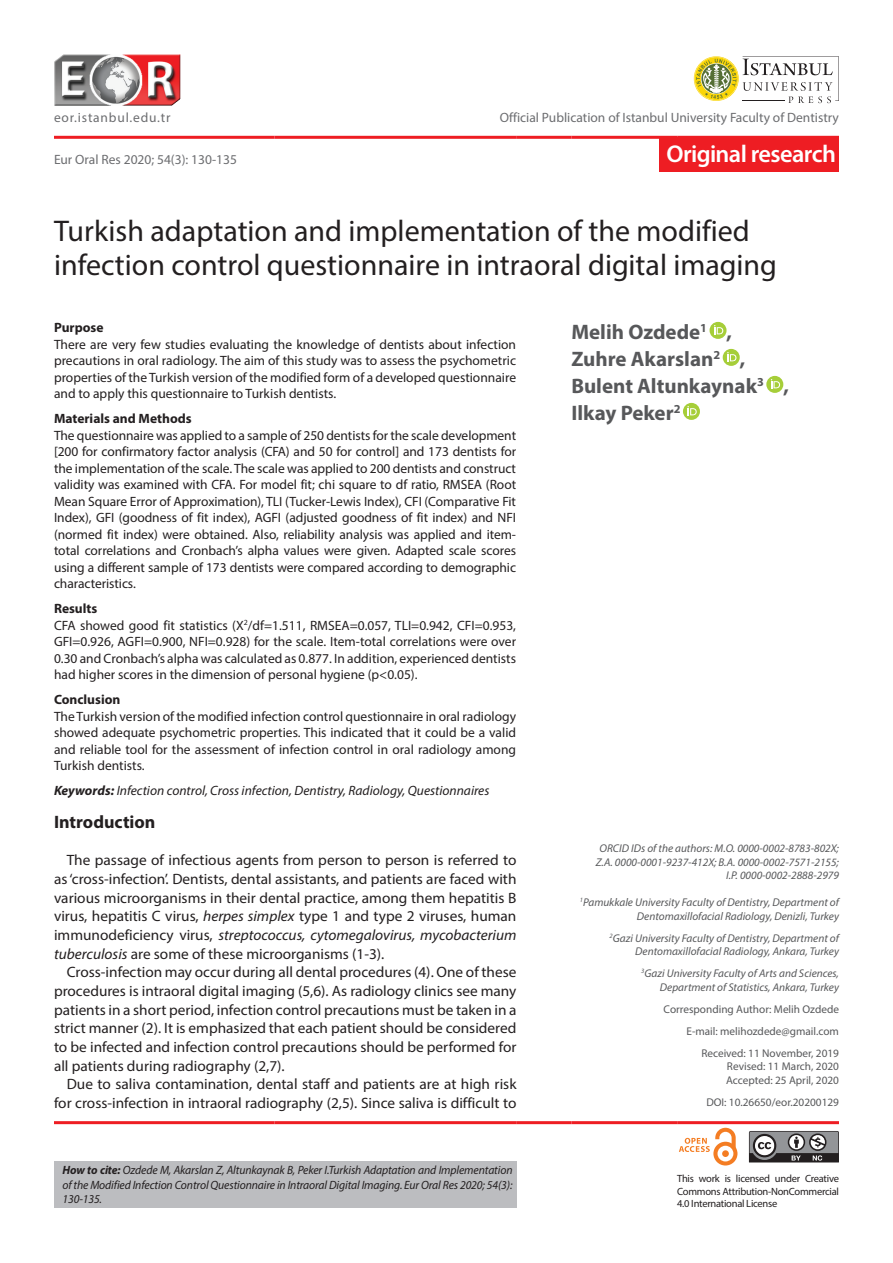
<style>
.page{position:relative;width:893px;height:1263px;background:#fff}
.page>*{position:absolute;margin:0;border:0;box-sizing:border-box;transform-origin:0 0}
.t1{font:30px/34.5px "Myriad Pro";color:#231f20}
.t2{font:600 24.3px "Myriad Pro";letter-spacing:-.025em;color:#fff}
.t3{font:700 21px/27px "Myriad Pro";color:#57585a}
.t4{font:700 18px "Myriad Pro";color:#231f20}
.t5{font:15px/18.6px "Myriad Pro";color:#231f20;text-align:justify}
.t6{font:13.5px/16.5px "Myriad Pro";color:#231f20;text-align:justify}
.t7{font:13.5px "Myriad Pro";color:#6c6d70}
.t8{font:italic 13.5px "Myriad Pro";color:#231f20}
.t9{font:700 13.5px "Myriad Pro";color:#231f20}
.t10{font:13.5px "Myriad Pro";letter-spacing:.06em;color:#6c6d70}
.t11{font:italic 12px/14.4px "Myriad Pro";letter-spacing:-.01em;color:#231f20;text-align:justify}
.t12{font:italic 11.25px/13.5px "Myriad Pro";color:#57585a;text-align:right}
.t13{font:11.25px/22px "Myriad Pro";color:#57585a;text-align:right}
.t14{font:10.5px/12.6px "Myriad Pro";letter-spacing:-.025em;color:#231f20;text-align:justify}
.s1{font-weight:700}
.s2{font-style:italic}
</style>
<div class="page">
<div style="left:659px;top:137px;width:180px;height:34px;background:#ee1d23"></div>
<div style="left:54px;top:1161px;width:463px;height:46px;background:#bcbdc0"></div>
<hr style="left:54px;top:136px;width:220px;height:3px;background:#ee1d23">
<hr style="left:274px;top:136px;width:243px;height:3px;background:#ee1d23">
<hr style="left:517px;top:136px;width:54px;height:3px;background:#ee1d23">
<hr style="left:571px;top:136px;width:88px;height:3px;background:#ee1d23">
<hr style="left:659px;top:136px;width:18px;height:3px;background:#ee1d23">
<hr style="left:677px;top:136px;width:162px;height:3px;background:#ee1d23">
<hr style="left:571px;top:1121px;width:88px;height:3px;background:#ee1d23">
<hr style="left:659px;top:1121px;width:18px;height:3px;background:#ee1d23">
<hr style="left:677px;top:1121px;width:162px;height:3px;background:#ee1d23">
<hr style="left:54px;top:1121px;width:220px;height:3px;background:#ee1d23">
<hr style="left:274px;top:1121px;width:243px;height:3px;background:#ee1d23">
<hr style="left:517px;top:1121px;width:54px;height:3px;background:#ee1d23">
<img style="left:54px;top:54px;width:127px;height:51px">
<svg style="left:694px;top:56px;width:145px;height:47px"></svg>
<svg style="left:709px;top:322px;width:17px;height:17px"></svg>
<svg style="left:714px;top:325px;width:9px;height:9px"></svg>
<svg style="left:723px;top:349px;width:17px;height:17px"></svg>
<svg style="left:727px;top:352px;width:9px;height:9px"></svg>
<svg style="left:766px;top:376px;width:17px;height:17px"></svg>
<svg style="left:771px;top:379px;width:9px;height:9px"></svg>
<div style="left:683px;top:403px;width:17px;height:17px;background:#a6ce39;border-radius:50%"></div>
<svg style="left:687px;top:406px;width:10px;height:9px"></svg>
<svg style="left:749px;top:1131px;width:90px;height:31px;background:#787779"></svg>
<svg style="left:679px;top:1128px;width:58px;height:37px"></svg>
<p class="t10" style="left:54px;top:110px;width:118px">eor.istanbul.edu.tr</p>
<p class="t7" style="left:500px;top:110px;width:341px">Official Publication of Istanbul University Faculty of Dentistry</p>
<p class="t7" style="left:54px;top:152px;width:184px">Eur Oral Res 2020; 54(3): 130-135</p>
<h2 class="t2" style="left:666px;top:138px;width:171px">Original research</h2>
<h1 class="t1" style="left:54px;top:213px;width:724px">Turkish adaptation and implementation of the modified infection control questionnaire in intraoral digital imaging</h1>
<p class="t9" style="left:54px;top:319px;width:51px">Purpose</p>
<p class="t6" style="left:54px;top:335px;width:464px">There are very few studies evaluating the knowledge of dentists about infection precautions in oral radiology. The aim of this study was to assess the psychometric properties of the Turkish version of the modified form of a developed questionnaire and to apply this questionnaire to Turkish dentists.</p>
<p class="t9" style="left:54px;top:410px;width:139px">Materials and Methods</p>
<p class="t6" style="left:54px;top:426px;width:464px">The questionnaire was applied to a sample of 250 dentists for the scale development [200 for confirmatory factor analysis (CFA) and 50 for control] and 173 dentists for the implementation of the scale. The scale was applied to 200 dentists and construct validity was examined with CFA. For model fit; chi square to df ratio, RMSEA (Root Mean Square Error of Approximation), TLI (Tucker-Lewis Index), CFI (Comparative Fit Index), GFI (goodness of fit index), AGFI (adjusted goodness of fit index) and NFI (normed fit index) were obtained. Also, reliability analysis was applied and item&shy;total correlations and Cronbach’s alpha values were given. Adapted scale scores using a different sample of 173 dentists were compared according to demographic characteristics.</p>
<p class="t6" style="left:54px;top:600px;width:464px;text-align:left"><span class="s1">Results<br></span>CFA showed good fit statistics (X<sup>2</sup>/df=1.511, RMSEA=0.057, TLI=0.942, CFI=0.953, GFI=0.926, AGFI=0.900, NFI=0.928) for the scale. Item-total correlations were over 0.30 and Cronbach’s alpha was calculated as 0.877. In addition, experienced dentists had higher scores in the dimension of personal hygiene (p&lt;0.05).</p>
<p class="t9" style="left:54px;top:691px;width:68px">Conclusion</p>
<p class="t6" style="left:54px;top:707px;width:464px">The Turkish version of the modified infection control questionnaire in oral radiology showed adequate psychometric properties. This indicated that it could be a valid and reliable tool for the assessment of infection control in oral radiology among Turkish dentists.</p>
<p class="t8" style="left:54px;top:782px;width:437px"><span class="s1">Keywords:</span> Infection control, Cross infection, Dentistry, Radiology, Questionnaires</p>
<h3 class="t4" style="left:54px;top:810px;width:103px">Introduction</h3>
<p class="t5" style="left:54px;top:851px;width:464px;text-indent:13px">The passage of infectious agents from person to person is referred to as ‘cross-infection’. Dentists, dental assistants, and patients are faced with various microorganisms in their dental practice, among them hepatitis B virus, hepatitis C virus, <span class="s2">herpes simplex</span> type 1 and type 2 viruses, human immunodeficiency virus, <span class="s2">streptococcus, cytomegalovirus, mycobacterium tuberculosis</span> are some of these microorganisms (1-3).</p>
<p class="t5" style="left:54px;top:963px;width:464px;text-indent:13px">Cross-infection may occur during all dental procedures (4). One of these procedures is intraoral digital imaging (5,6). As radiology clinics see many patients in a short period, infection control precautions must be taken in a strict manner (2). It is emphasized that each patient should be considered to be infected and infection control precautions should be performed for all patients during radiography (2,7).</p>
<p class="t5" style="left:54px;top:1075px;width:464px;text-align:right">Due to saliva contamination, dental staff and patients are at high risk for cross-infection in intraoral radiography (2,5). Since saliva is difficult to</p>
<h3 class="t3" style="left:571px;top:318px;width:219px">Melih Ozdede<sup>1</sup> ,<br>Zuhre Akarslan<sup>2</sup> ,<br>Bulent Altunkaynak<sup>3</sup> ,<br>Ilkay Peker<sup>2</sup></h3>
<p class="t12" style="left:596px;top:841px;width:245px">ORCID IDs of the authors: M.O. 0000-0002-8783-802X;<br>Z.A. 0000-0001-9237-412X; B.A. 0000-0002-7571-2155;<br>I.P. 0000-0002-2888-2979</p>
<p class="t12" style="left:580px;top:895px;width:261px"><sup>1</sup>Pamukkale University Faculty of Dentistry, Department of<br>Dentomaxillofacial Radiology, Denizli, Turkey</p>
<p class="t12" style="left:610px;top:931px;width:231px"><sup>2</sup>Gazi University Faculty of Dentistry, Department of<br>Dentomaxillofacial Radiology, Ankara, Turkey</p>
<p class="t12" style="left:641px;top:966px;width:199px"><sup>3</sup>Gazi University Faculty of Arts and Sciences,<br>Department of Statistics, Ankara, Turkey</p>
<p class="t13" style="left:664px;top:998px;width:177px">Corresponding Author: Melih Ozdede<br>E-mail: melihozdede@gmail.com<br>Received: 11 November, 2019</p>
<p class="t13" style="left:726px;top:1059px;width:114px;line-height:13.5px;text-align:left">Revised: 11 March, 2020<br>Accepted: 25 April, 2020</p>
<p class="t13" style="left:706px;top:1091px;width:134px">DOI: 10.26650/eor.20200129</p>
<p class="t11" style="left:63px;top:1163px;width:451px"><span class="s1">How to cite:</span> Ozdede M, Akarslan Z, Altunkaynak B, Peker I.Turkish Adaptation and Implementation of the Modified Infection Control Questionnaire in Intraoral Digital Imaging. Eur Oral Res 2020; 54(3):<br>130-135.</p>
<p class="t14" style="left:677px;top:1172px;width:163px">This work is licensed under Creative Commons Attribution-NonCommercial 4.0 International License</p>
</div>
